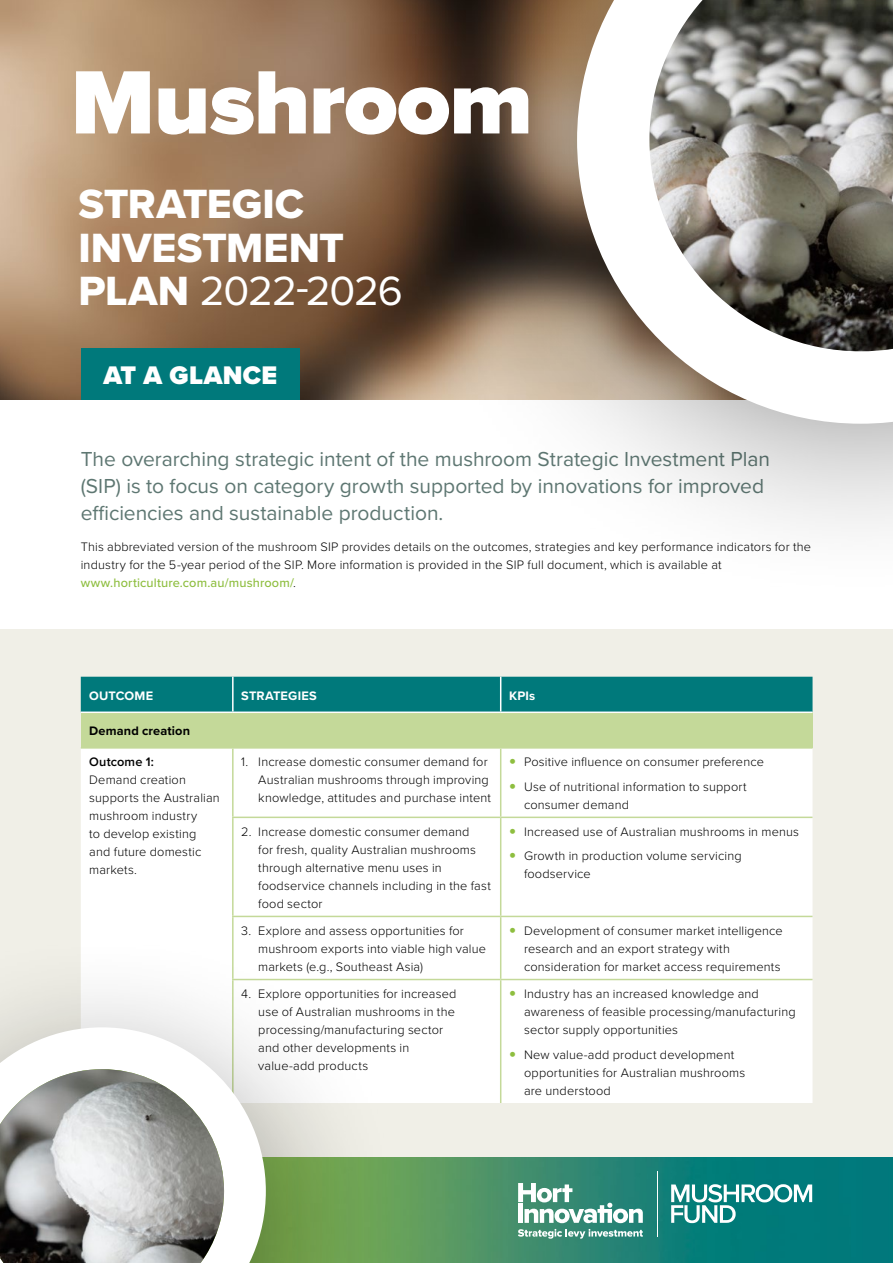
<style>
.page{position:relative;width:893px;height:1263px;background:#fff}
.page>*{position:absolute;margin:0;border:0;box-sizing:border-box;transform-origin:0 0}
.t1{font:900 93.15px "Proxima Nova";letter-spacing:-.015em;color:#fff}
.t2{font:42.3px/43.7px "Proxima Nova Extrabld";color:#fff}
.t3{font:42.3px "Proxima Nova";letter-spacing:-.025em;color:#fff}
.t4{font:900 26.4px "Proxima Nova";letter-spacing:.01em;color:#fff}
.t5{font:21px/27px "Proxima Nova";color:#5e7772}
.t6{font:300 12.75px/18px "Proxima Nova";letter-spacing:.01em;color:#000}
.t7{font:700 12.75px "Proxima Nova";letter-spacing:.015em;color:#fff}
.t8{font:700 12.75px "Proxima Nova";letter-spacing:.01em;color:#000}
.t9{font:600 12.75px "Proxima Nova";letter-spacing:.01em;color:#000}
.s1{font-family:"Proxima Nova Extrabld"}
.s2{font-weight:500;color:#8ebe3f}
</style>
<div class="page">
<div style="left:0;top:629px;width:893px;height:588px;background:#f0efe7"></div>
<img style="left:404px;top:1157px;width:489px;height:106px">
<img style="left:0;top:0;width:395px;height:400px">
<div style="left:81px;top:349px;width:219px;height:51px;background:#00797b"></div>
<div style="left:395px;top:0;width:498px;height:605px;background:#000;opacity:.5"></div>
<svg style="left:577px;top:0;width:316px;height:424px"></svg>
<img style="left:649px;top:0;width:244px;height:351px">
<div style="left:81px;top:677px;width:731px;height:34px;background:#00797b"></div>
<div style="left:81px;top:712px;width:731px;height:36px;background:#c4d999"></div>
<div style="left:81px;top:749px;width:731px;height:354px;background:#fff"></div>
<hr style="left:81px;top:711px;width:152px;height:2px;background:#fff">
<hr style="left:233px;top:711px;width:268px;height:2px;background:#fff">
<hr style="left:501px;top:711px;width:311px;height:2px;background:#fff">
<hr style="left:232px;top:749px;width:2px;height:67px;background:#c4d999">
<hr style="left:500px;top:749px;width:1px;height:67px;background:#c4d999">
<hr style="left:232px;top:818px;width:2px;height:98px;background:#c4d999">
<hr style="left:500px;top:818px;width:1px;height:98px;background:#c4d999">
<hr style="left:232px;top:917px;width:2px;height:62px;background:#c4d999">
<hr style="left:500px;top:917px;width:1px;height:62px;background:#c4d999">
<hr style="left:500px;top:980px;width:1px;height:123px;background:#c4d999">
<hr style="left:81px;top:747px;width:152px;height:2px;background:#c4d999">
<hr style="left:233px;top:747px;width:268px;height:2px;background:#c4d999">
<hr style="left:501px;top:747px;width:311px;height:2px;background:#c4d999">
<hr style="left:232px;top:677px;width:2px;height:34px;background:#fff">
<hr style="left:500px;top:677px;width:1px;height:34px;background:#fff">
<hr style="left:232px;top:816px;width:269px;height:2px;background:#c4d999">
<hr style="left:501px;top:816px;width:311px;height:2px;background:#c4d999">
<hr style="left:232px;top:916px;width:269px;height:1px;background:#c4d999">
<hr style="left:501px;top:916px;width:311px;height:1px;background:#c4d999">
<hr style="left:232px;top:979px;width:269px;height:1px;background:#c4d999">
<hr style="left:501px;top:979px;width:311px;height:1px;background:#c4d999">
<svg style="left:518px;top:1229px;width:125px;height:10px"></svg>
<svg style="left:518px;top:1183px;width:125px;height:40px;background:#78b1a4"></svg>
<hr style="left:657px;top:1171px;width:1px;height:66px;background:#fff">
<svg style="left:671px;top:1184px;width:141px;height:39px;background:#51a4a3"></svg>
<div style="left:0;top:932px;width:404px;height:331px;background:#000;opacity:.45"></div>
<svg style="left:0;top:1027px;width:266px;height:236px;fill:#fff"></svg>
<img style="left:0;top:1069px;width:224px;height:194px">
<svg style="left:510px;top:759px;width:5px;height:5px"></svg>
<svg style="left:510px;top:784px;width:5px;height:5px"></svg>
<svg style="left:510px;top:829px;width:5px;height:5px"></svg>
<svg style="left:510px;top:853px;width:5px;height:5px"></svg>
<svg style="left:510px;top:928px;width:5px;height:5px"></svg>
<svg style="left:510px;top:991px;width:5px;height:5px"></svg>
<svg style="left:510px;top:1051px;width:5px;height:5px"></svg>
<h1 class="t1" style="left:71px;top:33px;width:463px">Mushroom</h1>
<h2 class="t2" style="left:79px;top:182px;width:267px">STRATEGIC<br>INVESTMENT</h2>
<h2 class="t3" style="left:79px;top:260px;width:326px"><span class="s1">PLAN</span> 2022-2026</h2>
<h3 class="t4" style="left:103px;top:355px;width:175px">AT A GLANCE</h3>
<h3 class="t5" style="left:81px;top:444px;width:691px">The overarching strategic intent of the mushroom Strategic Investment Plan (SIP) is to focus on category growth supported by innovations for improved efficiencies and sustainable production.</h3>
<p class="t6" style="left:81px;top:537px;width:732px">This abbreviated version of the mushroom SIP provides details on the outcomes, strategies and key performance indicators for the industry for the 5-year period of the SIP. More information is provided in the SIP full document, which is available at <span class="s2">www.horticulture.com.au/mushroom/</span>.</p>
<p class="t7" style="left:89px;top:686px;width:65px">OUTCOME</p>
<p class="t7" style="left:241px;top:686px;width:77px">STRATEGIES</p>
<p class="t7" style="left:509px;top:686px;width:28px">KPIs</p>
<p class="t8" style="left:89px;top:721px;width:102px">Demand creation</p>
<p class="t9" style="left:89px;top:753px;width:66px">Outcome 1:</p>
<p class="t6" style="left:89px;top:770px;width:132px">Demand creation supports the Australian mushroom industry<br>to develop existing and future domestic markets.</p>
<p class="t6" style="left:258px;top:752px;width:234px;text-indent:-17px">1. Increase domestic consumer demand for<br>Australian mushrooms through improving knowledge, attitudes and purchase intent</p>
<p class="t6" style="left:524px;top:749px;width:241px;line-height:24.5px">Positive influence on consumer preference<br>Use of nutritional information to support</p>
<p class="t6" style="left:524px;top:795px;width:106px">consumer demand</p>
<p class="t6" style="left:258px;top:822px;width:234px;text-indent:-17px">2. Increase domestic consumer demand<br>for fresh, quality Australian mushrooms through alternative menu uses in foodservice channels including in the fast food sector</p>
<p class="t6" style="left:524px;top:819px;width:276px;line-height:24.5px">Increased use of Australian mushrooms in menus<br>Growth in production volume servicing</p>
<p class="t6" style="left:524px;top:864px;width:68px">foodservice</p>
<p class="t6" style="left:258px;top:921px;width:229px;text-indent:-17px">3. Explore and assess opportunities for mushroom exports into viable high value markets (e.g., Southeast Asia)</p>
<p class="t6" style="left:524px;top:921px;width:260px">Development of consumer market intelligence research and an export strategy with consideration for market access requirements</p>
<p class="t6" style="left:258px;top:984px;width:200px;text-indent:-17px">4. Explore opportunities for increased use of Australian mushrooms in the processing/manufacturing sector and other developments in value-add products</p>
<p class="t6" style="left:524px;top:984px;width:273px">Industry has an increased knowledge and awareness of feasible processing/manufacturing sector supply opportunities</p>
<p class="t6" style="left:524px;top:1044px;width:223px">New value-add product development opportunities for Australian mushrooms are understood</p>
</div>
